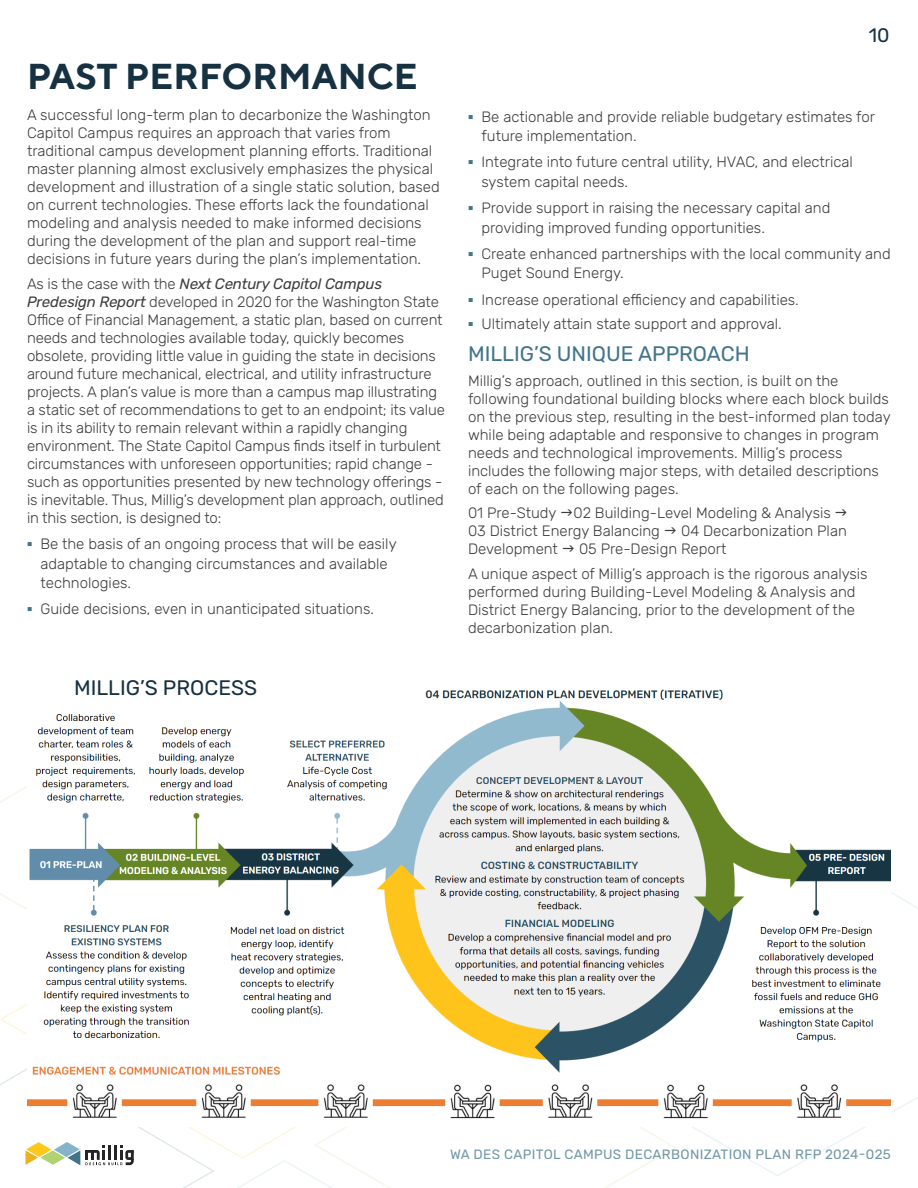
<style>
.page{position:relative;width:918px;height:1188px;background:#fff}
.page>*{position:absolute;margin:0;border:0;box-sizing:border-box;transform-origin:0 0}
.Section_Heading{font:700 36px "TT Norms";color:#163141}
.Heading_1{font:21px "Rubik";color:#41758a}
.Callout_Header{font:21px "Rubik";color:#163141}
.t1{font:19.5px "Rubik";color:#163141}
.Body_Text{font:300 15px/18px "Rubik";color:#3e3e3f}
.t2{font:13.5px "Rubik";letter-spacing:.025em;color:#41758a}
.s1{font-weight:400;font-style:italic}
.s2{font-family:"Arial";font-weight:700;color:#41758a}
</style>
<div class="page">
<svg style="left:25px;top:1142px;width:366px;height:46px"></svg>
<img style="left:27px;top:689px;width:864px;height:430px">
<p class="Section_Heading" style="left:27px;top:53px;width:392px">PAST PERFORMANCE</p>
<p class="Body_Text" style="left:27px;top:106px;width:414px">A successful long-term plan to decarbonize the Washington Capitol Campus requires an approach that varies from traditional campus development planning efforts. Traditional master planning almost exclusively emphasizes the physical development and illustration of a single static solution, based on current technologies. These efforts lack the foundational modeling and analysis needed to make informed decisions during the development of the plan and support real-time decisions in future years during the plan’s implementation.</p>
<p class="Body_Text" style="left:27px;top:275px;width:419px">As is the case with the <span class="s1">Next Century Capitol Campus Predesign Report</span> developed in 2020 for the Washington State Office of Financial Management, a static plan, based on current needs and technologies available today, quickly becomes obsolete, providing little value in guiding the state in decisions around future mechanical, electrical, and utility infrastructure projects. A plan’s value is more than a campus map illustrating a static set of recommendations to get to an endpoint; its value is in its ability to remain relevant within a rapidly changing environment. The State Capitol Campus finds itself in turbulent circumstances with unforeseen opportunities; rapid change - such as opportunities presented by new technology offerings - is inevitable. Thus, Millig’s development plan approach, outlined in this section, is designed to:</p>
<p class="Body_Text" style="left:40px;top:535px;width:358px;line-height:19.5px;text-indent:-14px"><span class="s2">▪</span> Be the basis of an ongoing process that will be easily adaptable to changing circumstances and available technologies.</p>
<p class="Body_Text" style="left:27px;top:601px;width:349px"><span class="s2">▪</span> Guide decisions, even in unanticipated situations.</p>
<p class="Callout_Header" style="left:74px;top:676px;width:185px">MILLIG’S PROCESS</p>
<h3 class="t1" style="left:869px;top:25px;width:22px">10</h3>
<p class="Body_Text" style="left:482px;top:107px;width:395px;line-height:19.5px;text-indent:-14px"><span class="s2">▪</span> Be actionable and provide reliable budgetary estimates for future implementation.</p>
<p class="Body_Text" style="left:482px;top:153px;width:373px;line-height:19.5px;text-indent:-14px"><span class="s2">▪</span> Integrate into future central utility, HVAC, and electrical system capital needs.</p>
<p class="Body_Text" style="left:482px;top:199px;width:350px;line-height:19.5px;text-indent:-14px"><span class="s2">▪</span> Provide support in raising the necessary capital and providing improved funding opportunities.</p>
<p class="Body_Text" style="left:482px;top:244px;width:411px;line-height:19.5px;text-indent:-14px"><span class="s2">▪</span> Create enhanced partnerships with the local community and<br>Puget Sound Energy.</p>
<p class="Body_Text" style="left:468px;top:291px;width:332px"><span class="s2">▪</span> Increase operational efficiency and capabilities.</p>
<p class="Body_Text" style="left:468px;top:316px;width:315px"><span class="s2">▪</span> Ultimately attain state support and approval.</p>
<p class="Heading_1" style="left:468px;top:342px;width:283px">MILLIG’S UNIQUE APPROACH</p>
<p class="Body_Text" style="left:468px;top:372px;width:424px">Millig’s approach, outlined in this section, is built on the following foundational building blocks where each block builds on the previous step, resulting in the best-informed plan today while being adaptable and responsive to changes in program needs and technological improvements. Millig’s process includes the following major steps, with detailed descriptions of each on the following pages.</p>
<p class="Body_Text" style="left:468px;top:505px;width:364px">01 Pre-Study 02 Building-Level Modeling &amp; Analysis<br>03 District Energy Balancing</p>
<p class="Body_Text" style="left:681px;top:523px;width:167px">04 Decarbonization Plan</p>
<p class="Body_Text" style="left:468px;top:541px;width:91px">Development</p>
<p class="Body_Text" style="left:579px;top:541px;width:149px">05 Pre-Design Report</p>
<p class="Body_Text" style="left:468px;top:565px;width:401px">A unique aspect of Millig’s approach is the rigorous analysis performed during Building-Level Modeling &amp; Analysis and District Energy Balancing, prior to the development of the decarbonization plan.</p>
<p class="t2" style="left:450px;top:1146px;width:442px">WA DES CAPITOL CAMPUS DECARBONIZATION PLAN RFP 2024-025</p>
</div>
